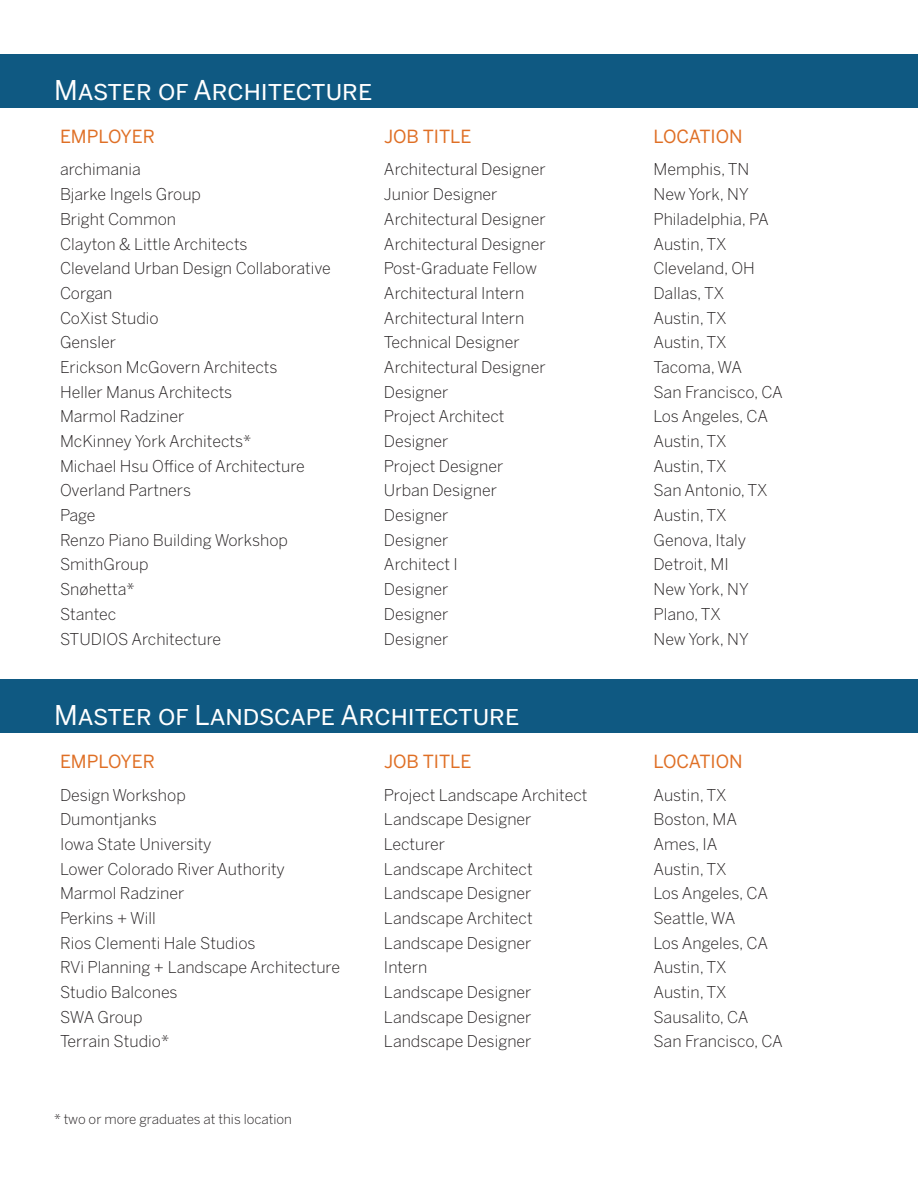
<style>
.page{position:relative;width:918px;height:1188px;background:#fff}
.page>*{position:absolute;margin:0;border:0;box-sizing:border-box;transform-origin:0 0}
.t1{font:27px "Benton Sans Regular SC";color:#fff}
.t2{font:18px "Benton Sans Regular SC";color:#df6f25}
.t3{font:300 16.2px "Benton Sans";color:#231f20}
.t4{font:300 13.5px "Benton Sans";color:#231f20}
</style>
<div class="page">
<div style="left:0;top:54px;width:918px;height:54px;background:#0f5982"></div>
<div style="left:0;top:679px;width:918px;height:54px;background:#0f5982"></div>
<h1 class="t1" style="left:54px;top:74px;width:320px">Master of Architecture</h1>
<p class="t2" style="left:60px;top:126px;width:97px">EMPLOYER</p>
<p class="t2" style="left:384px;top:126px;width:89px">JOB TITLE</p>
<p class="t2" style="left:653px;top:126px;width:91px">LOCATION</p>
<p class="t3" style="left:60px;top:160px;width:82px">archimania</p>
<p class="t3" style="left:384px;top:160px;width:163px">Architectural Designer</p>
<p class="t3" style="left:653px;top:160px;width:98px">Memphis, TN</p>
<p class="t3" style="left:60px;top:185px;width:143px">Bjarke Ingels Group</p>
<p class="t3" style="left:384px;top:185px;width:115px">Junior Designer</p>
<p class="t3" style="left:653px;top:185px;width:97px">New York, NY</p>
<p class="t3" style="left:60px;top:209px;width:118px">Bright Common</p>
<p class="t3" style="left:384px;top:209px;width:163px">Architectural Designer</p>
<p class="t3" style="left:653px;top:209px;width:117px">Philadelphia, PA</p>
<p class="t3" style="left:60px;top:234px;width:189px">Clayton &amp; Little Architects</p>
<p class="t3" style="left:384px;top:234px;width:163px">Architectural Designer</p>
<p class="t3" style="left:653px;top:234px;width:75px">Austin, TX</p>
<p class="t3" style="left:60px;top:259px;width:272px">Cleveland Urban Design Collaborative</p>
<p class="t3" style="left:384px;top:259px;width:155px">Post-Graduate Fellow</p>
<p class="t3" style="left:653px;top:259px;width:103px">Cleveland, OH</p>
<p class="t3" style="left:60px;top:283px;width:54px">Corgan</p>
<p class="t3" style="left:384px;top:283px;width:142px">Architectural Intern</p>
<p class="t3" style="left:653px;top:283px;width:72px">Dallas, TX</p>
<p class="t3" style="left:60px;top:308px;width:100px">CoXist Studio</p>
<p class="t3" style="left:384px;top:308px;width:142px">Architectural Intern</p>
<p class="t3" style="left:653px;top:308px;width:75px">Austin, TX</p>
<p class="t3" style="left:60px;top:333px;width:58px">Gensler</p>
<p class="t3" style="left:384px;top:333px;width:137px">Technical Designer</p>
<p class="t3" style="left:653px;top:333px;width:75px">Austin, TX</p>
<p class="t3" style="left:60px;top:358px;width:219px">Erickson McGovern Architects</p>
<p class="t3" style="left:384px;top:358px;width:163px">Architectural Designer</p>
<p class="t3" style="left:653px;top:358px;width:90px">Tacoma, WA</p>
<p class="t3" style="left:60px;top:382px;width:174px">Heller Manus Architects</p>
<p class="t3" style="left:384px;top:382px;width:66px">Designer</p>
<p class="t3" style="left:653px;top:382px;width:131px">San Francisco, CA</p>
<p class="t3" style="left:60px;top:407px;width:126px">Marmol Radziner</p>
<p class="t3" style="left:384px;top:407px;width:122px">Project Architect</p>
<p class="t3" style="left:653px;top:407px;width:116px">Los Angeles, CA</p>
<p class="t3" style="left:60px;top:432px;width:193px">McKinney York Architects*</p>
<p class="t3" style="left:384px;top:432px;width:66px">Designer</p>
<p class="t3" style="left:653px;top:432px;width:75px">Austin, TX</p>
<p class="t3" style="left:60px;top:456px;width:247px">Michael Hsu Office of Architecture</p>
<p class="t3" style="left:384px;top:456px;width:121px">Project Designer</p>
<p class="t3" style="left:653px;top:456px;width:75px">Austin, TX</p>
<p class="t3" style="left:60px;top:481px;width:133px">Overland Partners</p>
<p class="t3" style="left:384px;top:481px;width:115px">Urban Designer</p>
<p class="t3" style="left:653px;top:481px;width:116px">San Antonio, TX</p>
<p class="t3" style="left:60px;top:506px;width:37px">Page</p>
<p class="t3" style="left:384px;top:506px;width:66px">Designer</p>
<p class="t3" style="left:653px;top:506px;width:75px">Austin, TX</p>
<p class="t3" style="left:60px;top:530px;width:230px">Renzo Piano Building Workshop</p>
<p class="t3" style="left:384px;top:530px;width:66px">Designer</p>
<p class="t3" style="left:653px;top:530px;width:94px">Genova, Italy</p>
<p class="t3" style="left:60px;top:555px;width:90px">SmithGroup</p>
<p class="t3" style="left:384px;top:555px;width:75px">Architect I</p>
<p class="t3" style="left:653px;top:555px;width:77px">Detroit, MI</p>
<p class="t3" style="left:60px;top:580px;width:76px">Snøhetta*</p>
<p class="t3" style="left:384px;top:580px;width:66px">Designer</p>
<p class="t3" style="left:653px;top:580px;width:97px">New York, NY</p>
<p class="t3" style="left:60px;top:604px;width:58px">Stantec</p>
<p class="t3" style="left:384px;top:604px;width:66px">Designer</p>
<p class="t3" style="left:653px;top:604px;width:69px">Plano, TX</p>
<p class="t3" style="left:60px;top:629px;width:163px">STUDIOS Architecture</p>
<p class="t3" style="left:384px;top:629px;width:66px">Designer</p>
<p class="t3" style="left:653px;top:629px;width:97px">New York, NY</p>
<h1 class="t1" style="left:54px;top:699px;width:467px">Master of Landscape Architecture</h1>
<p class="t2" style="left:60px;top:751px;width:97px">EMPLOYER</p>
<p class="t2" style="left:384px;top:751px;width:89px">JOB TITLE</p>
<p class="t2" style="left:653px;top:751px;width:91px">LOCATION</p>
<p class="t3" style="left:60px;top:785px;width:127px">Design Workshop</p>
<p class="t3" style="left:384px;top:785px;width:205px">Project Landscape Architect</p>
<p class="t3" style="left:653px;top:785px;width:75px">Austin, TX</p>
<p class="t3" style="left:60px;top:810px;width:98px">Dumontjanks</p>
<p class="t3" style="left:384px;top:810px;width:149px">Landscape Designer</p>
<p class="t3" style="left:653px;top:810px;width:85px">Boston, MA</p>
<p class="t3" style="left:60px;top:834px;width:153px">Iowa State University</p>
<p class="t3" style="left:384px;top:834px;width:63px">Lecturer</p>
<p class="t3" style="left:653px;top:834px;width:66px">Ames, IA</p>
<p class="t3" style="left:60px;top:859px;width:226px">Lower Colorado River Authority</p>
<p class="t3" style="left:384px;top:859px;width:150px">Landscape Architect</p>
<p class="t3" style="left:653px;top:859px;width:75px">Austin, TX</p>
<p class="t3" style="left:60px;top:884px;width:126px">Marmol Radziner</p>
<p class="t3" style="left:384px;top:884px;width:149px">Landscape Designer</p>
<p class="t3" style="left:653px;top:884px;width:116px">Los Angeles, CA</p>
<p class="t3" style="left:60px;top:909px;width:97px">Perkins + Will</p>
<p class="t3" style="left:384px;top:909px;width:150px">Landscape Architect</p>
<p class="t3" style="left:653px;top:909px;width:84px">Seattle, WA</p>
<p class="t3" style="left:60px;top:933px;width:197px">Rios Clementi Hale Studios</p>
<p class="t3" style="left:384px;top:933px;width:149px">Landscape Designer</p>
<p class="t3" style="left:653px;top:933px;width:116px">Los Angeles, CA</p>
<p class="t3" style="left:60px;top:958px;width:282px">RVi Planning + Landscape Architecture</p>
<p class="t3" style="left:384px;top:958px;width:45px">Intern</p>
<p class="t3" style="left:653px;top:958px;width:75px">Austin, TX</p>
<p class="t3" style="left:60px;top:983px;width:119px">Studio Balcones</p>
<p class="t3" style="left:384px;top:983px;width:149px">Landscape Designer</p>
<p class="t3" style="left:653px;top:983px;width:75px">Austin, TX</p>
<p class="t3" style="left:60px;top:1007px;width:84px">SWA Group</p>
<p class="t3" style="left:384px;top:1007px;width:149px">Landscape Designer</p>
<p class="t3" style="left:653px;top:1007px;width:96px">Sausalito, CA</p>
<p class="t3" style="left:60px;top:1032px;width:111px">Terrain Studio*</p>
<p class="t3" style="left:384px;top:1032px;width:149px">Landscape Designer</p>
<p class="t3" style="left:653px;top:1032px;width:131px">San Francisco, CA</p>
<p class="t4" style="left:54px;top:1111px;width:239px">* two or more graduates at this location</p>
</div>
